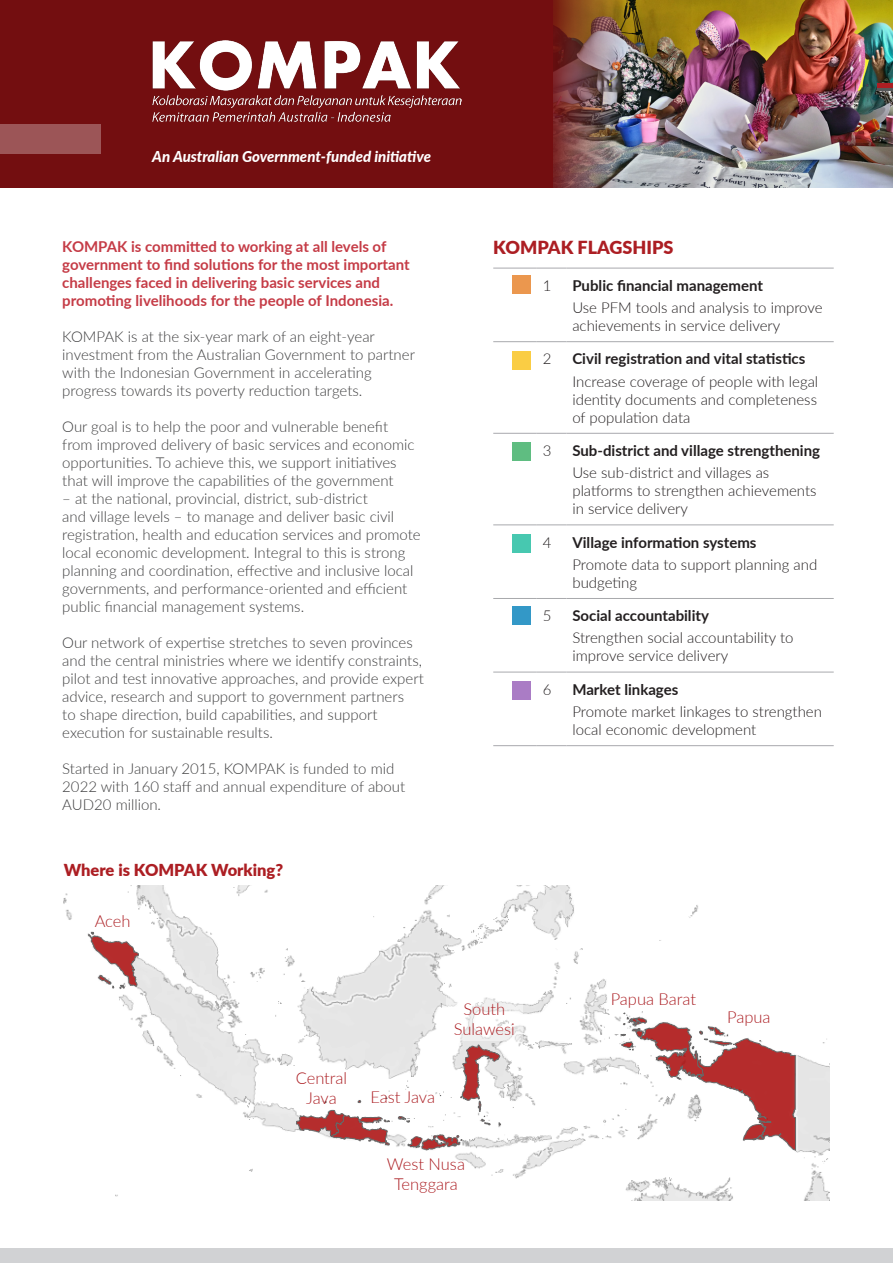
<style>
.page{position:relative;width:893px;height:1263px;background:#fff}
.page>*{position:absolute;margin:0;border:0;box-sizing:border-box;transform-origin:0 0}
.heading{font:900 18px "Lato";color:#ac1e23}
.heading_2{font:300 16.5px/19.8px "Lato";color:#ac1e23;text-align:center}
.heading_2-2{font:900 16.5px "Lato";color:#ac1e23}
.component{font:300 15px/18px "Lato";color:#3e3e3f}
.table_normal{font:300 15px/18px "Lato";color:#231f20}
.component-2{font:700 15px/18px "Lato";color:#c53b46}
.table_normal-2{font:700 15px "Lato";color:#231f20}
.component-3{font:italic 800 15px "Lato";color:#fff}
</style>
<div class="page">
<div style="left:0;top:0;width:893px;height:188px;background:#730e10"></div>
<img style="left:553px;top:0;width:339px;height:188px">
<img style="left:64px;top:885px;width:765px;height:316px">
<svg style="left:460px;top:1044px;width:41px;height:82px"></svg>
<svg style="left:620px;top:1012px;width:176px;height:139px"></svg>
<svg style="left:407px;top:1134px;width:56px;height:16px"></svg>
<svg style="left:398px;top:1116px;width:12px;height:7px"></svg>
<svg style="left:357px;top:1099px;width:4px;height:4px"></svg>
<svg style="left:296px;top:1109px;width:94px;height:37px"></svg>
<svg style="left:88px;top:931px;width:51px;height:58px"></svg>
<div style="left:0;top:1249px;width:893px;height:14px;background:#d1d2d4"></div>
<img style="left:152px;top:40px;width:310px;height:82px">
<div style="left:0;top:125px;width:100px;height:29px;background:#9c5557"></div>
<hr style="left:493px;top:268px;width:44px;height:1px;background:#a8a9ad">
<svg style="left:537px;top:268px;width:29px;height:1px"></svg>
<hr style="left:566px;top:268px;width:268px;height:1px;background:#a8a9ad">
<hr style="left:493px;top:341px;width:44px;height:1px;background:#a8a9ad">
<svg style="left:537px;top:341px;width:29px;height:1px"></svg>
<hr style="left:566px;top:341px;width:268px;height:1px;background:#a8a9ad">
<hr style="left:493px;top:433px;width:44px;height:1px;background:#a8a9ad">
<svg style="left:537px;top:433px;width:29px;height:1px"></svg>
<hr style="left:566px;top:433px;width:268px;height:1px;background:#a8a9ad">
<hr style="left:493px;top:524px;width:44px;height:1px;background:#a8a9ad">
<svg style="left:537px;top:524px;width:29px;height:1px"></svg>
<hr style="left:566px;top:524px;width:268px;height:1px;background:#a8a9ad">
<hr style="left:493px;top:598px;width:44px;height:1px;background:#a8a9ad">
<svg style="left:537px;top:598px;width:29px;height:1px"></svg>
<hr style="left:566px;top:598px;width:268px;height:1px;background:#a8a9ad">
<hr style="left:493px;top:672px;width:44px;height:1px;background:#a8a9ad">
<svg style="left:537px;top:672px;width:29px;height:1px"></svg>
<hr style="left:566px;top:672px;width:268px;height:1px;background:#a8a9ad">
<hr style="left:493px;top:745px;width:44px;height:1px;background:#a8a9ad">
<svg style="left:537px;top:745px;width:29px;height:1px"></svg>
<hr style="left:566px;top:745px;width:268px;height:1px;background:#a8a9ad">
<div style="left:512px;top:275px;width:18px;height:18px;background:#eb974e"></div>
<div style="left:512px;top:351px;width:18px;height:18px;background:#facd44"></div>
<div style="left:512px;top:443px;width:18px;height:18px;background:#5fbd81"></div>
<div style="left:512px;top:534px;width:18px;height:18px;background:#47c8b0"></div>
<div style="left:512px;top:607px;width:18px;height:18px;background:#3398c7"></div>
<div style="left:512px;top:681px;width:18px;height:18px;background:#aa7cc5"></div>
<svg style="left:446px;top:996px;width:77px;height:44px"></svg>
<div style="left:878px;top:84px;width:15px;height:6px;background:#57585a"></div>
<hr style="left:878px;top:84px;width:15px;height:4px;background:#ac1e23">
<p class="component-3" style="left:152px;top:145px;width:280px">An Australian Government-funded initiative</p>
<p class="component-2" style="left:62px;top:237px;width:349px">KOMPAK is committed to working at all levels of government to find solutions for the most important challenges faced in delivering basic services and promoting livelihoods for the people of Indonesia.</p>
<p class="component" style="left:62px;top:327px;width:354px">KOMPAK is at the six-year mark of an eight-year investment from the Australian Government to partner with the Indonesian Government in accelerating progress towards its poverty reduction targets.</p>
<p class="component" style="left:62px;top:417px;width:354px">Our goal is to help the poor and vulnerable benefit from improved delivery of basic services and economic opportunities. To achieve this, we support initiatives that will improve the capabilities of the government</p>
<p class="component" style="left:62px;top:489px;width:360px">– at the national, provincial, district, sub-district<br>and village levels – to manage and deliver basic civil registration, health and education services and promote local economic development. Integral to this is strong planning and coordination, effective and inclusive local governments, and performance-oriented and efficient public financial management systems.</p>
<p class="component" style="left:62px;top:633px;width:363px">Our network of expertise stretches to seven provinces and the central ministries where we identify constraints, pilot and test innovative approaches, and provide expert advice, research and support to government partners<br>to shape direction, build capabilities, and support execution for sustainable results.</p>
<p class="component" style="left:62px;top:759px;width:344px">Started in January 2015, KOMPAK is funded to mid<br>2022 with 160 staff and annual expenditure of about<br>AUD20 million.</p>
<p class="heading_2-2" style="left:64px;top:858px;width:221px">Where is KOMPAK Working?</p>
<p class="heading_2" style="left:95px;top:911px;width:37px">Aceh</p>
<p class="heading" style="left:493px;top:233px;width:182px">KOMPAK FLAGSHIPS</p>
<p class="table_normal" style="left:543px;top:276px;width:10px">1</p>
<p class="table_normal-2" style="left:572px;top:274px;width:192px">Public financial management</p>
<p class="table_normal" style="left:572px;top:298px;width:252px">Use PFM tools and analysis to improve achievements in service delivery</p>
<p class="table_normal" style="left:543px;top:349px;width:10px">2</p>
<p class="table_normal-2" style="left:572px;top:348px;width:235px">Civil registration and vital statistics</p>
<p class="table_normal" style="left:572px;top:372px;width:247px;text-align:justify">Increase coverage of people with legal identity documents and completeness of population data</p>
<p class="table_normal" style="left:543px;top:441px;width:10px">3</p>
<p class="table_normal-2" style="left:572px;top:439px;width:249px">Sub-district and village strengthening</p>
<p class="table_normal" style="left:572px;top:463px;width:246px">Use sub-district and villages as platforms to strengthen achievements in service delivery</p>
<p class="table_normal" style="left:543px;top:533px;width:10px">4</p>
<p class="table_normal-2" style="left:572px;top:531px;width:186px">Village information systems</p>
<p class="table_normal" style="left:572px;top:555px;width:246px">Promote data to support planning and budgeting</p>
<p class="table_normal" style="left:543px;top:606px;width:10px">5</p>
<p class="table_normal-2" style="left:572px;top:605px;width:138px">Social accountability</p>
<p class="table_normal" style="left:572px;top:628px;width:223px">Strengthen social accountability to improve service delivery</p>
<p class="table_normal" style="left:543px;top:680px;width:10px">6</p>
<p class="table_normal-2" style="left:572px;top:678px;width:107px">Market linkages</p>
<p class="table_normal" style="left:572px;top:702px;width:251px">Promote market linkages to strengthen local economic development</p>
<p class="heading_2" style="left:296px;top:1068px;width:53px">Central<br>Java</p>
<p class="heading_2" style="left:454px;top:998px;width:63px">South<br>Sulawesi</p>
<p class="heading_2" style="left:371px;top:1086px;width:66px">East Java</p>
<p class="heading_2" style="left:611px;top:989px;width:87px">Papua Barat</p>
<p class="heading_2" style="left:727px;top:1006px;width:45px">Papua</p>
<p class="heading_2" style="left:387px;top:1153px;width:80px">West Nusa<br>Tenggara</p>
</div>
